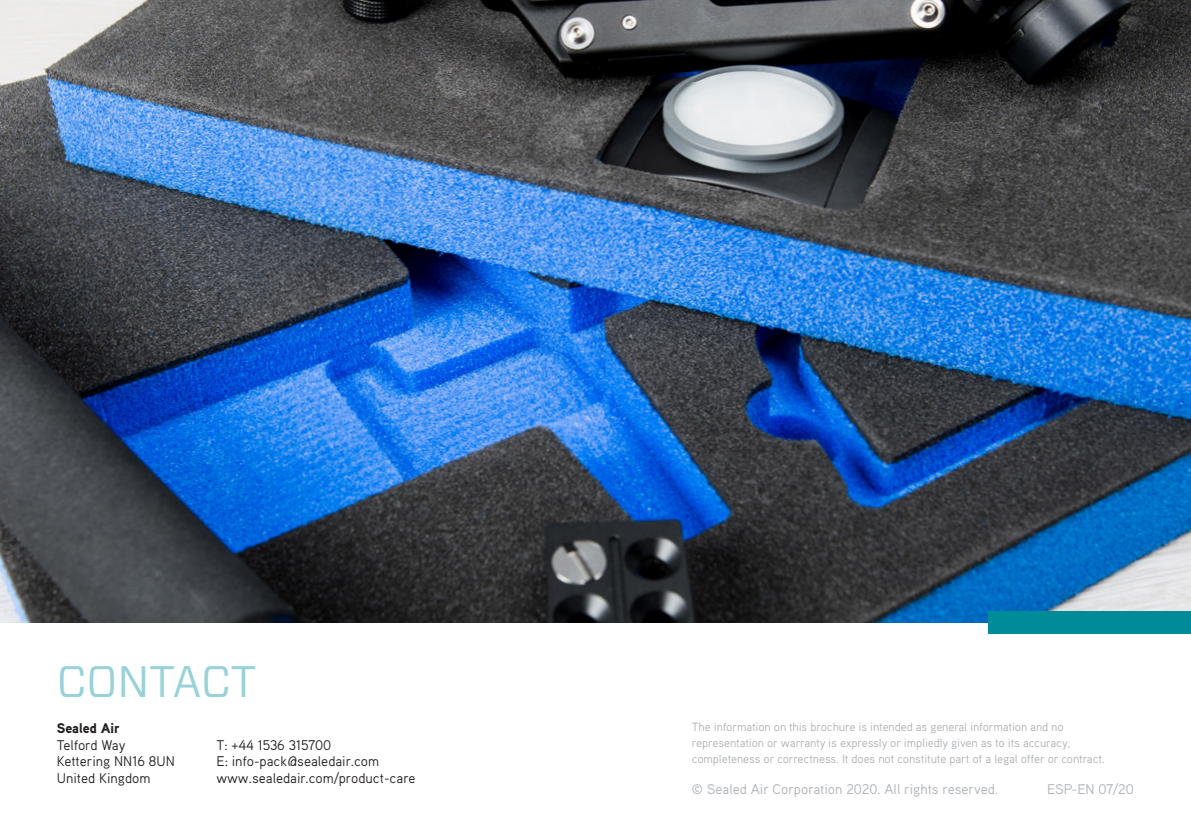
<style>
.page{position:relative;width:1191px;height:840px;background:#fff}
.page>*{position:absolute;margin:0;border:0;box-sizing:border-box;transform-origin:0 0}
.t1{font:44px "Forza";color:#98d1d7}
.Address{font:14px/16.8px "Aaux Pro OT";color:#231f20}
.LEGAL_TEXT{font:14px "Aaux Pro OT";color:#adb2b6}
.Address-2{font:900 14px "Aaux Pro OT";color:#231f20}
.LEGAL_TEXT-2{font:12px/16px "Aaux Pro OT";letter-spacing:-.01em;color:#adb2b6}
</style>
<div class="page">
<img style="left:0;top:0;width:1191px;height:622px">
<div style="left:988px;top:610px;width:203px;height:23px;background:#008b98"></div>
<p class="t1" style="left:57px;top:651px;width:201px">CONTACT</p>
<p class="Address-2" style="left:57px;top:718px;width:65px">Sealed Air</p>
<p class="Address" style="left:57px;top:735px;width:120px">Telford Way<br>Kettering NN16 8UN<br>United Kingdom</p>
<p class="Address" style="left:216px;top:735px;width:116px">T: +44 1536 315700</p>
<p class="Address" style="left:216px;top:752px;width:164px">E: info-pack@sealedair.com</p>
<p class="Address" style="left:216px;top:769px;width:201px">www.sealedair.com/product-care</p>
<p class="LEGAL_TEXT-2" style="left:692px;top:718px;width:414px">The information on this brochure is intended as general information and no representation or warranty is expressly or impliedly given as to its accuracy, completeness or correctness. It does not constitute part of a legal offer or contract.</p>
<p class="LEGAL_TEXT" style="left:692px;top:780px;width:308px">© Sealed Air Corporation 2020. All rights reserved.</p>
<p class="LEGAL_TEXT" style="left:1047px;top:780px;width:88px">ESP-EN 07/20</p>
</div>
